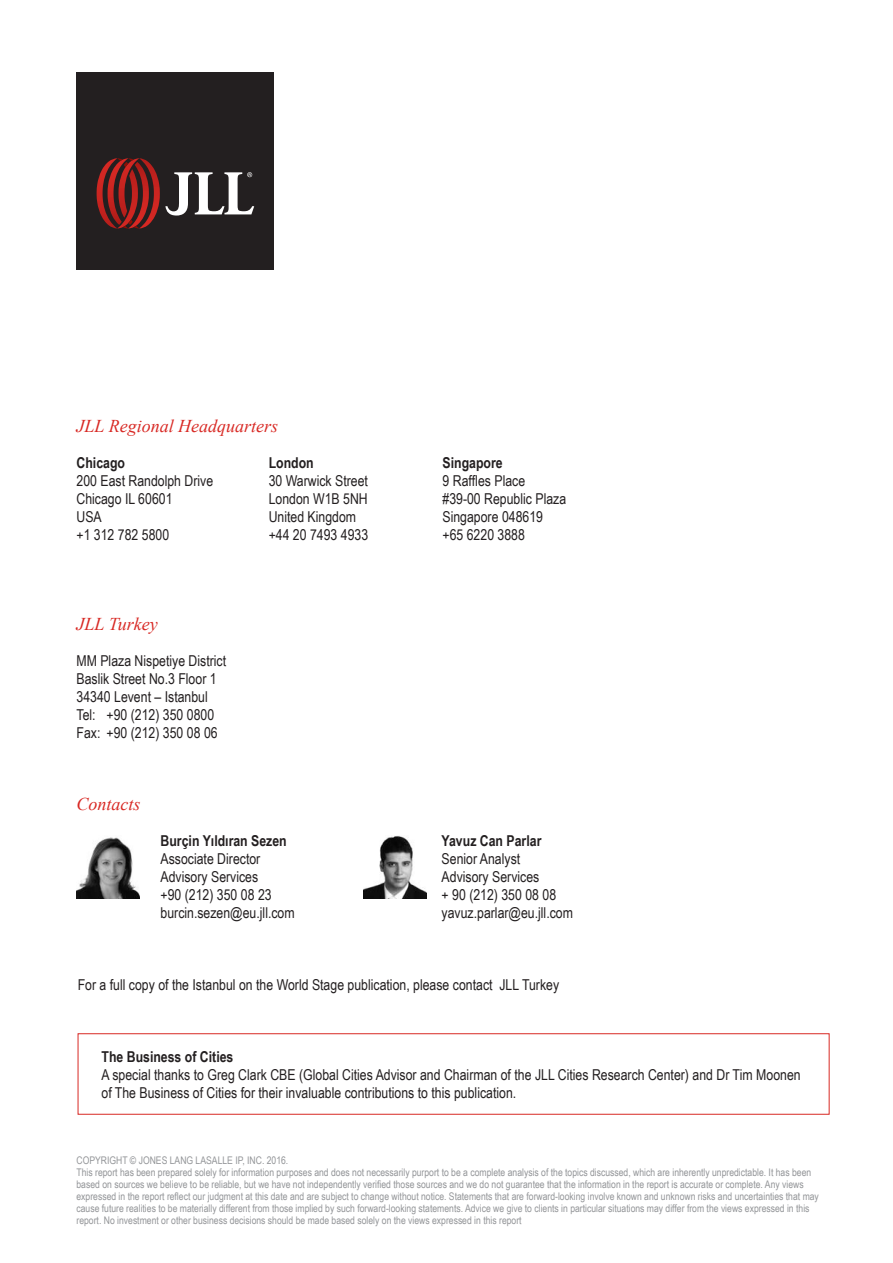
<style>
.page{position:relative;width:893px;height:1263px;background:#fff}
.page>*{position:absolute;margin:0;border:0;box-sizing:border-box;transform-origin:0 0}
.body_copy{font:italic 18px "Times New Roman";color:#d82924}
.body_copy-2{font:15px/18px "Arial Narrow";color:#231f20}
.body_copy-3{font:700 15px "Arial Narrow";color:#231f20}
.t1{font:10.5px/12px "Arial Narrow";color:#939598}
</style>
<div class="page">
<div style="left:77px;top:72px;width:197px;height:198px;background:#231f20"></div>
<svg style="left:97px;top:158px;width:157px;height:70px"></svg>
<img style="left:364px;top:836px;width:62px;height:62px">
<img style="left:77px;top:837px;width:62px;height:61px">
<div style="left:78px;top:1033px;width:751px;height:81px;border:1px solid #d82924"></div>
<p class="body_copy" style="left:77px;top:414px;width:203px">JLL Regional Headquarters</p>
<p class="body_copy-3" style="left:77px;top:451px;width:50px">Chicago</p>
<p class="body_copy-2" style="left:77px;top:471px;width:138px">200 East Randolph Drive</p>
<p class="body_copy-2" style="left:77px;top:489px;width:97px">Chicago IL 60601</p>
<p class="body_copy-2" style="left:77px;top:507px;width:27px">USA</p>
<p class="body_copy-2" style="left:77px;top:525px;width:94px">+1 312 782 5800</p>
<p class="body_copy" style="left:77px;top:612px;width:83px">JLL Turkey</p>
<p class="body_copy-2" style="left:77px;top:651px;width:151px">MM Plaza Nispetiye District<br>Baslik Street No.3 Floor 1</p>
<p class="body_copy-2" style="left:77px;top:687px;width:133px">34340 Levent – Istanbul</p>
<p class="body_copy-2" style="left:77px;top:705px;width:139px">Tel: +90 (212) 350 0800</p>
<p class="body_copy-2" style="left:77px;top:723px;width:143px">Fax: +90 (212) 350 08 06</p>
<p class="body_copy" style="left:77px;top:792px;width:66px">Contacts</p>
<p class="body_copy-3" style="left:269px;top:451px;width:47px">London</p>
<p class="body_copy-2" style="left:269px;top:471px;width:101px">30 Warwick Street</p>
<p class="body_copy-2" style="left:269px;top:489px;width:101px">London W1B 5NH</p>
<p class="body_copy-2" style="left:269px;top:507px;width:89px">United Kingdom</p>
<p class="body_copy-2" style="left:269px;top:525px;width:101px">+44 20 7493 4933</p>
<p class="body_copy-3" style="left:161px;top:829px;width:128px">Burçin Yıldıran Sezen</p>
<p class="body_copy-2" style="left:161px;top:849px;width:101px">Associate Director</p>
<p class="body_copy-2" style="left:161px;top:867px;width:99px">Advisory Services</p>
<p class="body_copy-2" style="left:161px;top:885px;width:113px">+90 (212) 350 08 23</p>
<p class="body_copy-2" style="left:161px;top:903px;width:136px">burcin.sezen@eu.jll.com</p>
<p class="body_copy-3" style="left:442px;top:451px;width:62px">Singapore</p>
<p class="body_copy-2" style="left:442px;top:471px;width:84px">9 Raffles Place</p>
<p class="body_copy-2" style="left:442px;top:489px;width:125px">#39-00 Republic Plaza</p>
<p class="body_copy-2" style="left:442px;top:507px;width:102px">Singapore 048619</p>
<p class="body_copy-2" style="left:442px;top:525px;width:84px">+65 6220 3888</p>
<p class="body_copy-3" style="left:442px;top:829px;width:101px">Yavuz Can Parlar</p>
<p class="body_copy-2" style="left:442px;top:849px;width:80px">Senior Analyst</p>
<p class="body_copy-2" style="left:442px;top:867px;width:99px">Advisory Services</p>
<p class="body_copy-2" style="left:442px;top:885px;width:116px">+ 90 (212) 350 08 08</p>
<p class="body_copy-2" style="left:442px;top:903px;width:133px">yavuz.parlar@eu.jll.com</p>
<p class="body_copy-2" style="left:78px;top:975px;width:483px">For a full copy of the Istanbul on the World Stage publication, please contact JLL Turkey</p>
<p class="body_copy-3" style="left:101px;top:1045px;width:133px">The Business of Cities</p>
<p class="body_copy-2" style="left:101px;top:1065px;width:701px">A special thanks to Greg Clark CBE (Global Cities Advisor and Chairman of the JLL Cities Research Center) and Dr Tim Moonen of The Business of Cities for their invaluable contributions to this publication.</p>
<p class="t1" style="left:77px;top:1154px;width:213px">COPYRIGHT © JONES LANG LASALLE IP, INC. 2016.</p>
<p class="t1" style="left:77px;top:1166px;width:744px">This report has been prepared solely for information purposes and does not necessarily purport to be a complete analysis of the topics discussed, which are inherently unpredictable. It has been based on sources we believe to be reliable, but we have not independently verified those sources and we do not guarantee that the information in the report is accurate or complete. Any views expressed in the report reflect our judgment at this date and are subject to change without notice. Statements that are forward-looking involve known and unknown risks and uncertainties that may cause future realities to be materially different from those implied by such forward-looking statements. Advice we give to clients in particular situations may differ from the views expressed in this report. No investment or other business decisions should be made based solely on the views expressed in this report</p>
</div>
